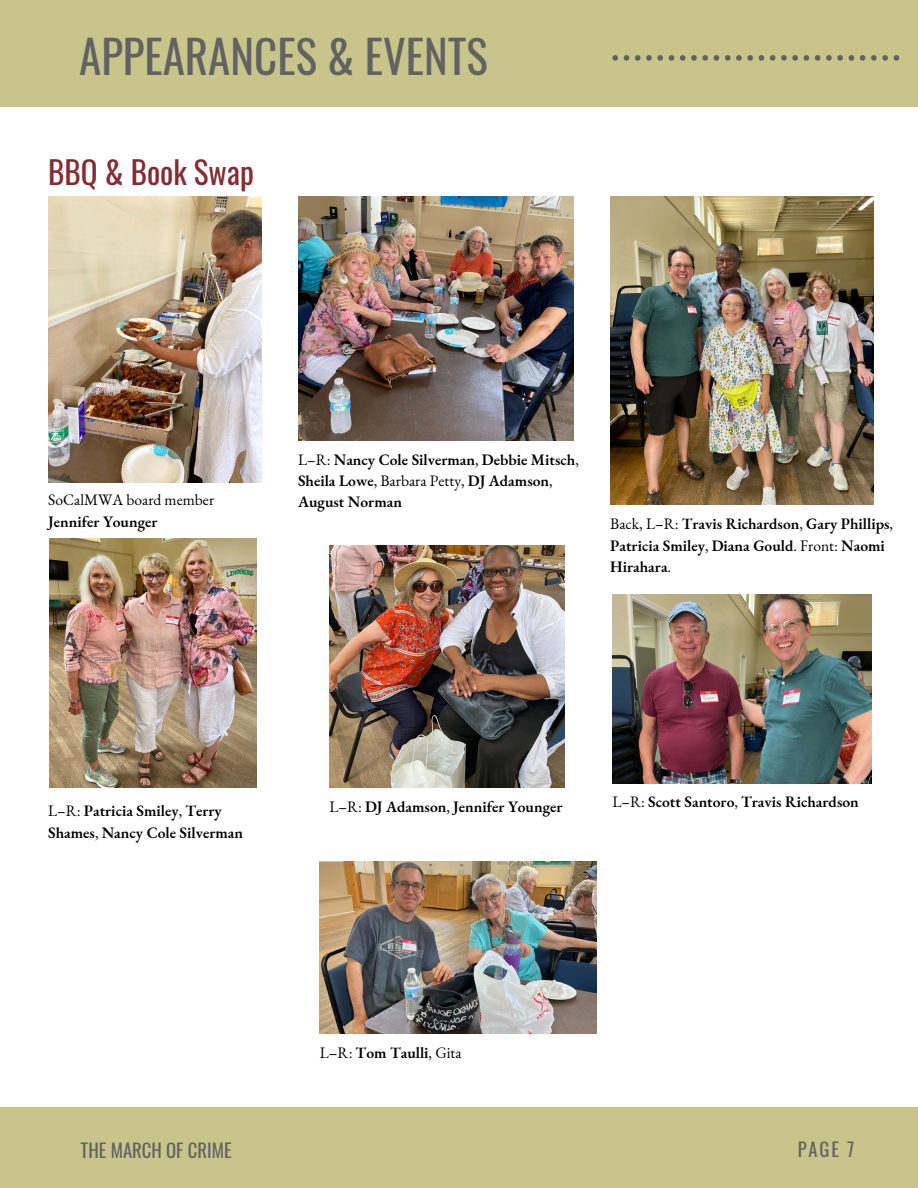
<style>
.page{position:relative;width:918px;height:1188px;background:#fff}
.page>*{position:absolute;margin:0;border:0;box-sizing:border-box;transform-origin:0 0}
.t1{font:45px "Oswald";color:#636263}
.t2{font:31.2px "Oswald";color:#832c32}
.t3{font:18.75px "Oswald";color:#636263}
.t4{font:600 15.6px/21.3px "EB Garamond";color:#000}
.t5{font:15.6px/21.3px "EB Garamond";color:#000}
.s1{font-weight:600}
.s2{font-weight:400}
</style>
<div class="page">
<div style="left:0;top:1107px;width:918px;height:81px;background:#c8c58a"></div>
<div style="left:0;top:0;width:918px;height:107px;background:#c8c58a"></div>
<svg style="left:612px;top:55px;width:287px;height:6px"></svg>
<img style="left:48px;top:196px;width:214px;height:286px">
<img style="left:298px;top:196px;width:276px;height:245px">
<img style="left:610px;top:196px;width:264px;height:309px">
<img style="left:50px;top:539px;width:207px;height:248px">
<img style="left:329px;top:545px;width:235px;height:243px">
<img style="left:320px;top:861px;width:277px;height:173px">
<img style="left:612px;top:594px;width:259px;height:189px">
<p class="t1" style="left:79px;top:21px;width:410px">APPEARANCES &amp; EVENTS</p>
<p class="t2" style="left:48px;top:148px;width:207px">BBQ &amp; Book Swap</p>
<p class="t5" style="left:48px;top:489px;width:168px">SoCalMWA board member<br><span class="s1">Jennifer Younger</span></p>
<p class="t4" style="left:298px;top:449px;width:282px"><span class="s2">L–R:</span> Nancy Cole Silverman<span class="s2">,</span> Debbie Mitsch<span class="s2">,<br></span>Sheila Lowe<span class="s2">, Barbara Petty,</span> DJ Adamson<span class="s2">,<br></span>August Norman</p>
<p class="t4" style="left:610px;top:513px;width:284px"><span class="s2">Back, L–R:</span> Travis Richardson<span class="s2">,</span> Gary Phillips<span class="s2">,<br></span>Patricia Smiley<span class="s2">,</span> Diana Gould<span class="s2">. Front:</span> Naomi<br>Hirahara<span class="s2">.</span></p>
<p class="t4" style="left:48px;top:800px;width:196px"><span class="s2">L–R:</span> Patricia Smiley<span class="s2">,</span> Terry<br>Shames<span class="s2">,</span> Nancy Cole Silverman</p>
<p class="t4" style="left:329px;top:796px;width:235px"><span class="s2">L–R:</span> DJ Adamson<span class="s2">,</span> Jennifer Younger</p>
<p class="t4" style="left:612px;top:791px;width:248px"><span class="s2">L–R:</span> Scott Santoro<span class="s2">,</span> Travis Richardson</p>
<p class="t5" style="left:320px;top:1042px;width:143px">L–R: <span class="s1">Tom Taulli</span>, Gita</p>
<p class="t3" style="left:81px;top:1136px;width:153px">THE MARCH OF CRIME</p>
<p class="t3" style="left:798px;top:1135px;width:58px">PAGE 7</p>
</div>
